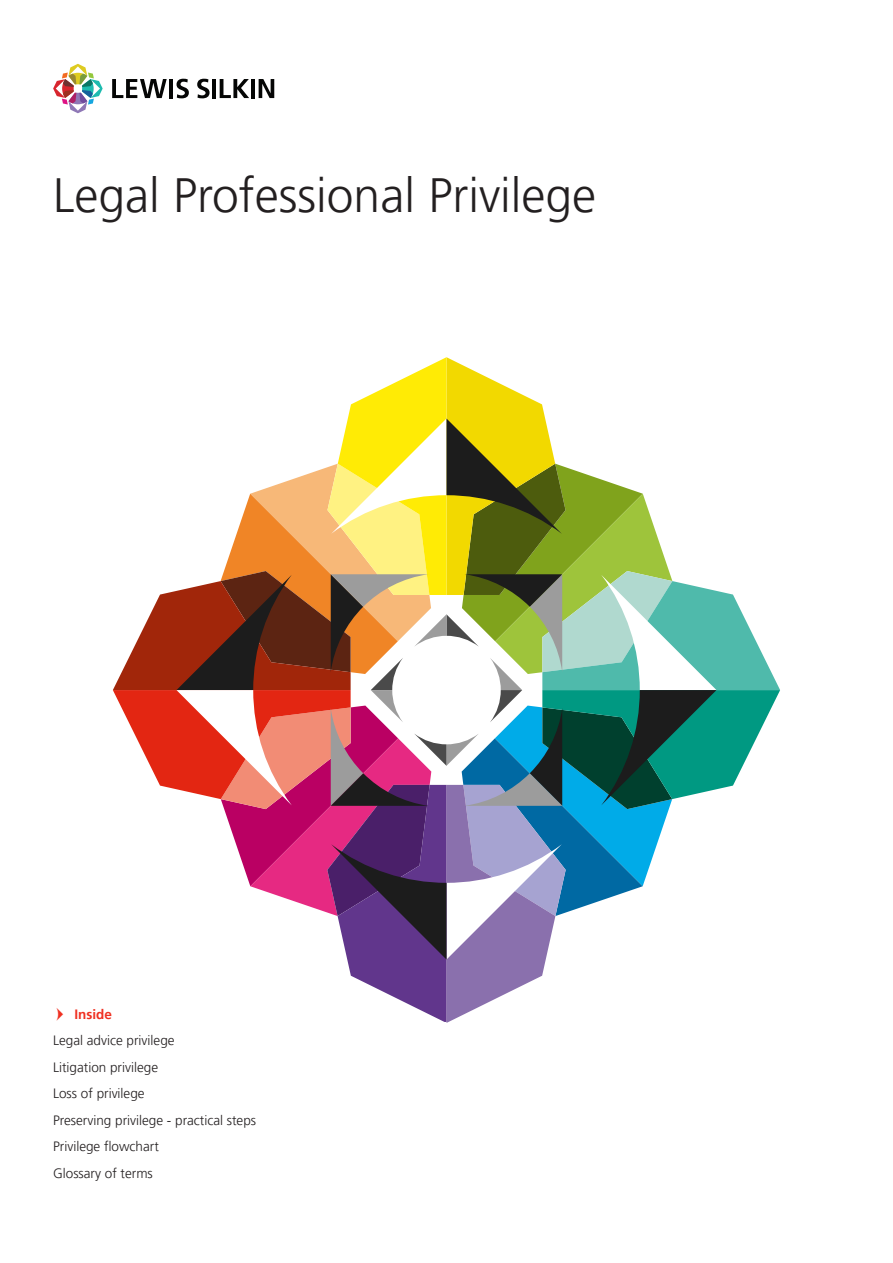
<style>
.page{position:relative;width:893px;height:1263px;background:#fff}
.page>*{position:absolute;margin:0;border:0;box-sizing:border-box;transform-origin:0 0}
._1_Main_title{font:300 48px "Frutiger LT Pro";color:#231f20}
._6_Body_copy{font:300 13.5px "Frutiger LT Pro";color:#231f20}
.t1{font:700 13.5px "Frutiger LT Pro";color:#ef3122}
</style>
<div class="page">
<svg style="left:113px;top:357px;width:667px;height:666px"></svg>
<svg style="left:53px;top:64px;width:50px;height:49px"></svg>
<svg style="left:112px;top:79px;width:55px;height:19px"></svg>
<hr style="left:169px;top:79px;width:4px;height:19px;background:#050605">
<svg style="left:197px;top:79px;width:13px;height:19px"></svg>
<hr style="left:212px;top:79px;width:4px;height:19px;background:#050605">
<svg style="left:220px;top:79px;width:29px;height:19px"></svg>
<hr style="left:251px;top:79px;width:4px;height:19px;background:#050605">
<svg style="left:259px;top:79px;width:15px;height:19px"></svg>
<svg style="left:177px;top:79px;width:12px;height:19px"></svg>
<p class="_1_Main_title" style="left:53px;top:168px;width:545px">Legal Professional Privilege</p>
<p class="t1" style="left:74px;top:1006px;width:39px">Inside</p>
<p class="_6_Body_copy" style="left:53px;top:1033px;width:123px">Legal advice privilege</p>
<p class="_6_Body_copy" style="left:53px;top:1059px;width:106px">Litigation privilege</p>
<p class="_6_Body_copy" style="left:53px;top:1086px;width:93px">Loss of privilege</p>
<p class="_6_Body_copy" style="left:53px;top:1112px;width:204px">Preserving privilege - practical steps</p>
<p class="_6_Body_copy" style="left:53px;top:1139px;width:107px">Privilege flowchart</p>
<p class="_6_Body_copy" style="left:53px;top:1165px;width:101px">Glossary of terms</p>
</div>
